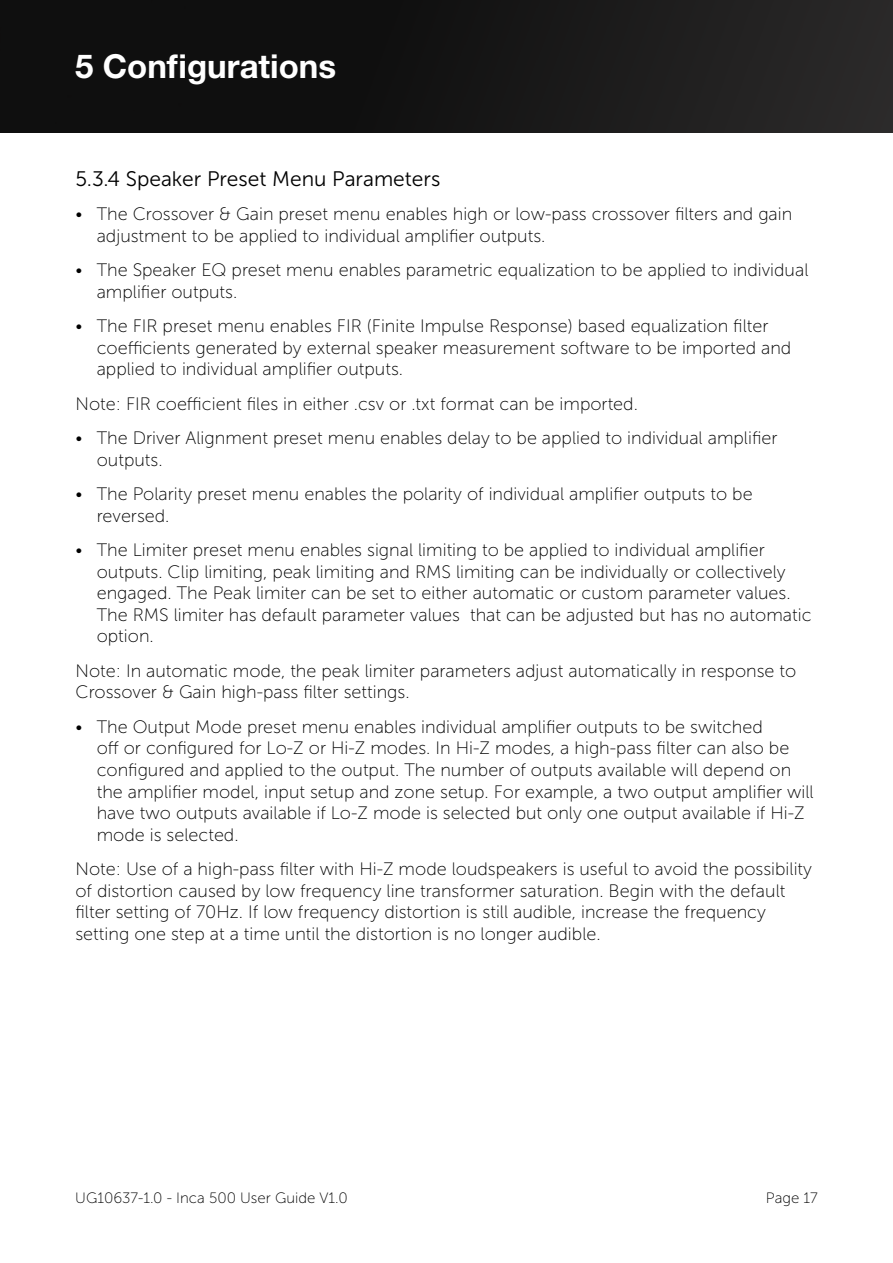
<style>
.page{position:relative;width:893px;height:1263px;background:#fff}
.page>*{position:absolute;margin:0;border:0;box-sizing:border-box;transform-origin:0 0}
.t1{font:700 33px "Helvetica Neue LT Pro";color:#fff}
.t2{font:21px "Museo Sans 300";color:#000}
.t3{font:18px/21.6px "Museo Sans 100";color:#000}
.t4{font:15px "Museo Sans 100";color:#000}
</style>
<div class="page">
<img style="left:0;top:0;width:893px;height:133px">
<h1 class="t1" style="left:75px;top:45px;width:262px">5 Configurations</h1>
<p class="t2" style="left:75px;top:167px;width:366px">5.3.4 Speaker Preset Menu Parameters</p>
<p class="t3" style="left:97px;top:203px;width:697px;text-indent:-21px">• The Crossover &amp; Gain preset menu enables high or low-pass crossover filters and gain adjustment to be applied to individual amplifier outputs.</p>
<p class="t3" style="left:97px;top:259px;width:713px;text-indent:-21px">• The Speaker EQ preset menu enables parametric equalization to be applied to individual amplifier outputs.</p>
<p class="t3" style="left:97px;top:315px;width:696px;text-indent:-21px">• The FIR preset menu enables FIR (Finite Impulse Response) based equalization filter coefficients generated by external speaker measurement software to be imported and applied to individual amplifier outputs.</p>
<p class="t3" style="left:75px;top:393px;width:564px">Note: FIR coefficient files in either .csv or .txt format can be imported.</p>
<p class="t3" style="left:97px;top:427px;width:682px;text-indent:-21px">• The Driver Alignment preset menu enables delay to be applied to individual amplifier outputs.</p>
<p class="t3" style="left:97px;top:483px;width:657px;text-indent:-21px">• The Polarity preset menu enables the polarity of individual amplifier outputs to be reversed.</p>
<p class="t3" style="left:97px;top:539px;width:716px;text-indent:-21px">• The Limiter preset menu enables signal limiting to be applied to individual amplifier outputs. Clip limiting, peak limiting and RMS limiting can be individually or collectively engaged. The Peak limiter can be set to either automatic or custom parameter values.<br>The RMS limiter has default parameter values that can be adjusted but has no automatic option.</p>
<p class="t3" style="left:75px;top:660px;width:722px">Note: In automatic mode, the peak limiter parameters adjust automatically in response to<br>Crossover &amp; Gain high-pass filter settings.</p>
<p class="t3" style="left:97px;top:716px;width:718px;text-indent:-21px">• The Output Mode preset menu enables individual amplifier outputs to be switched<br>off or configured for Lo-Z or Hi-Z modes. In Hi-Z modes, a high-pass filter can also be configured and applied to the output. The number of outputs available will depend on the amplifier model, input setup and zone setup. For example, a two output amplifier will have two outputs available if Lo-Z mode is selected but only one output available if Hi-Z mode is selected.</p>
<p class="t3" style="left:75px;top:858px;width:738px">Note: Use of a high-pass filter with Hi-Z mode loudspeakers is useful to avoid the possibility of distortion caused by low frequency line transformer saturation. Begin with the default filter setting of 70Hz. If low frequency distortion is still audible, increase the frequency setting one step at a time until the distortion is no longer audible.</p>
<p class="t4" style="left:75px;top:1190px;width:274px">UG10637-1.0 - Inca 500 User Guide V1.0</p>
<p class="t4" style="left:766px;top:1190px;width:53px">Page 17</p>
</div>
